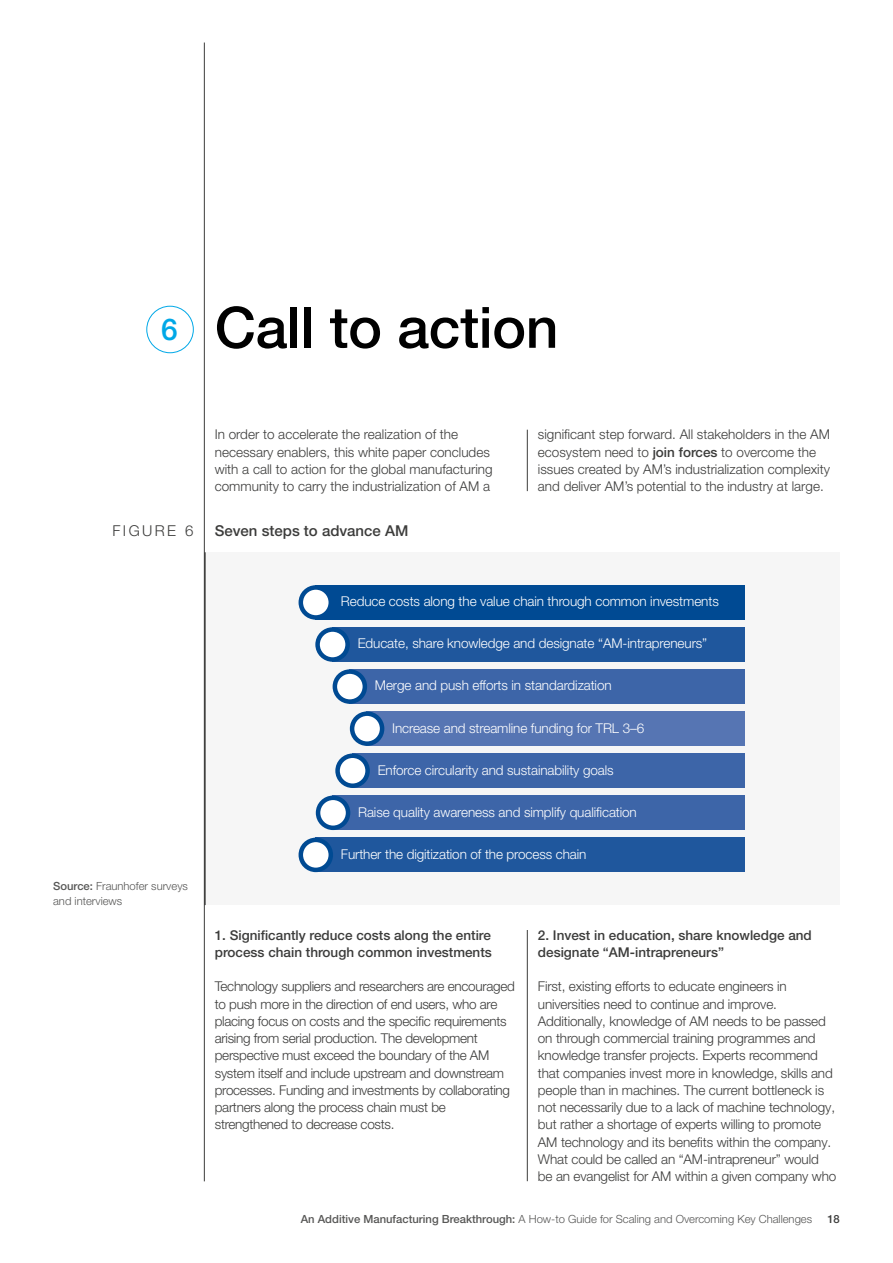
<style>
.page{position:relative;width:893px;height:1263px;background:#fff}
.page>*{position:absolute;margin:0;border:0;box-sizing:border-box;transform-origin:0 0}
.t1{font:500 57px "Helvetica Neue LT Pro";letter-spacing:-.005em;color:#000}
.t2{font:500 15px "Helvetica Neue LT Pro";color:#3c3c3b}
.t3{font:300 15px "Helvetica Neue LT Pro";letter-spacing:.16em;color:#3c3c3b}
.t4{font:300 13.5px/17.2px "Helvetica Neue LT Pro";letter-spacing:-.01em;color:#3c3c3b}
.t5{font:300 13.5px "Helvetica Neue LT Pro";letter-spacing:-.005em;color:#fff}
.t6{font:500 13.5px/17.2px "Helvetica Neue LT Pro";color:#3c3c3b}
.t7{font:300 11.25px/15px "Helvetica Neue LT Pro";color:#575756}
.t8{font:500 11.25px "Helvetica Neue LT Pro";color:#3c3c3b}
.s1{font-size:30px;color:#00a8e7}
.s2{font-weight:500}
</style>
<div class="page">
<div style="left:147px;top:306px;width:47px;height:47px;border:1px solid #00a8e7;border-radius:50%"></div>
<div style="left:204px;top:552px;width:635px;height:353px;background:#f6f6f6"></div>
<div style="left:315px;top:838px;width:430px;height:34px;background:#1f579d"></div>
<div style="left:315px;top:585px;width:430px;height:35px;background:#004a93"></div>
<svg style="left:301px;top:587px;width:30px;height:30px"></svg>
<div style="left:299px;top:585px;width:34px;height:35px;border:4px solid #004a93;border-radius:50%"></div>
<div style="left:349px;top:669px;width:396px;height:35px;background:#3d65a8"></div>
<svg style="left:335px;top:672px;width:30px;height:30px"></svg>
<div style="left:333px;top:669px;width:34px;height:35px;border:4px solid #004a93;border-radius:50%"></div>
<div style="left:352px;top:753px;width:393px;height:35px;background:#3d65a8"></div>
<svg style="left:338px;top:756px;width:30px;height:30px"></svg>
<div style="left:335px;top:753px;width:35px;height:35px;border:4px solid #004a93;border-radius:50%"></div>
<div style="left:332px;top:627px;width:413px;height:35px;background:#1f579d"></div>
<svg style="left:318px;top:629px;width:30px;height:30px"></svg>
<div style="left:315px;top:627px;width:35px;height:35px;border:4px solid #004a93;border-radius:50%"></div>
<div style="left:367px;top:711px;width:378px;height:35px;background:#5675b3"></div>
<svg style="left:352px;top:714px;width:30px;height:30px"></svg>
<div style="left:350px;top:711px;width:34px;height:35px;border:4px solid #004a93;border-radius:50%"></div>
<div style="left:333px;top:795px;width:412px;height:35px;background:#3d65a8"></div>
<svg style="left:318px;top:798px;width:30px;height:30px"></svg>
<div style="left:316px;top:795px;width:34px;height:35px;border:4px solid #004a93;border-radius:50%"></div>
<svg style="left:301px;top:840px;width:30px;height:30px"></svg>
<div style="left:299px;top:838px;width:34px;height:34px;border:4px solid #004a93;border-radius:50%"></div>
<hr style="left:204px;top:552px;width:2px;height:353px;background:#3c3c3b">
<hr style="left:527px;top:430px;width:1px;height:61px;background:#3c3c3b">
<hr style="left:527px;top:930px;width:1px;height:251px;background:#3c3c3b">
<hr style="left:204px;top:43px;width:1px;height:1138px;background:#3c3c3b">
<h1 class="t1" style="left:161px;top:293px;width:399px"><span class="s1">6</span> Call to action</h1>
<p class="t4" style="left:215px;top:426px;width:279px">In order to accelerate the realization of the necessary enablers, this white paper concludes with a call to action for the global manufacturing community to carry the industrialization of AM a</p>
<p class="t4" style="left:538px;top:426px;width:294px">significant step forward. All stakeholders in the AM ecosystem need to <span class="s2">join forces</span> to overcome the issues created by AM’s industrialization complexity and deliver AM’s potential to the industry at large.</p>
<p class="t3" style="left:112px;top:522px;width:82px">FIGURE 6</p>
<p class="t2" style="left:215px;top:522px;width:195px">Seven steps to advance AM</p>
<p class="t5" style="left:341px;top:593px;width:379px">Reduce costs along the value chain through common investments</p>
<p class="t5" style="left:358px;top:635px;width:351px">Educate, share knowledge and designate “AM-intrapreneurs”</p>
<p class="t5" style="left:375px;top:677px;width:238px">Merge and push efforts in standardization</p>
<p class="t5" style="left:392px;top:719px;width:254px">Increase and streamline funding for TRL 3–6</p>
<p class="t5" style="left:378px;top:761px;width:237px">Enforce circularity and sustainability goals</p>
<p class="t5" style="left:358px;top:804px;width:280px">Raise quality awareness and simplify qualification</p>
<p class="t7" style="left:53px;top:878px;width:136px"><span class="s2">Source:</span> Fraunhofer surveys and interviews</p>
<p class="t5" style="left:341px;top:846px;width:247px">Further the digitization of the process chain</p>
<p class="t6" style="left:215px;top:926px;width:279px">1. Significantly reduce costs along the entire process chain through common investments</p>
<p class="t4" style="left:215px;top:978px;width:302px">Technology suppliers and researchers are encouraged to push more in the direction of end users, who are placing focus on costs and the specific requirements arising from serial production. The development perspective must exceed the boundary of the AM system itself and include upstream and downstream processes. Funding and investments by collaborating partners along the process chain must be strengthened to decrease costs.</p>
<p class="t6" style="left:538px;top:926px;width:275px">2. Invest in education, share knowledge and designate “AM-intrapreneurs”</p>
<p class="t4" style="left:538px;top:978px;width:300px">First, existing efforts to educate engineers in universities need to continue and improve.<br>Additionally, knowledge of AM needs to be passed on through commercial training programmes and knowledge transfer projects. Experts recommend that companies invest more in knowledge, skills and people than in machines. The current bottleneck is not necessarily due to a lack of machine technology, but rather a shortage of experts willing to promote AM technology and its benefits within the company.<br>What could be called an “AM-intrapreneur” would be an evangelist for AM within a given company who</p>
<p class="t7" style="left:301px;top:1211px;width:513px"><span class="s2">An Additive Manufacturing Breakthrough:</span> A How-to Guide for Scaling and Overcoming Key Challenges</p>
<p class="t8" style="left:827px;top:1212px;width:14px">18</p>
</div>
